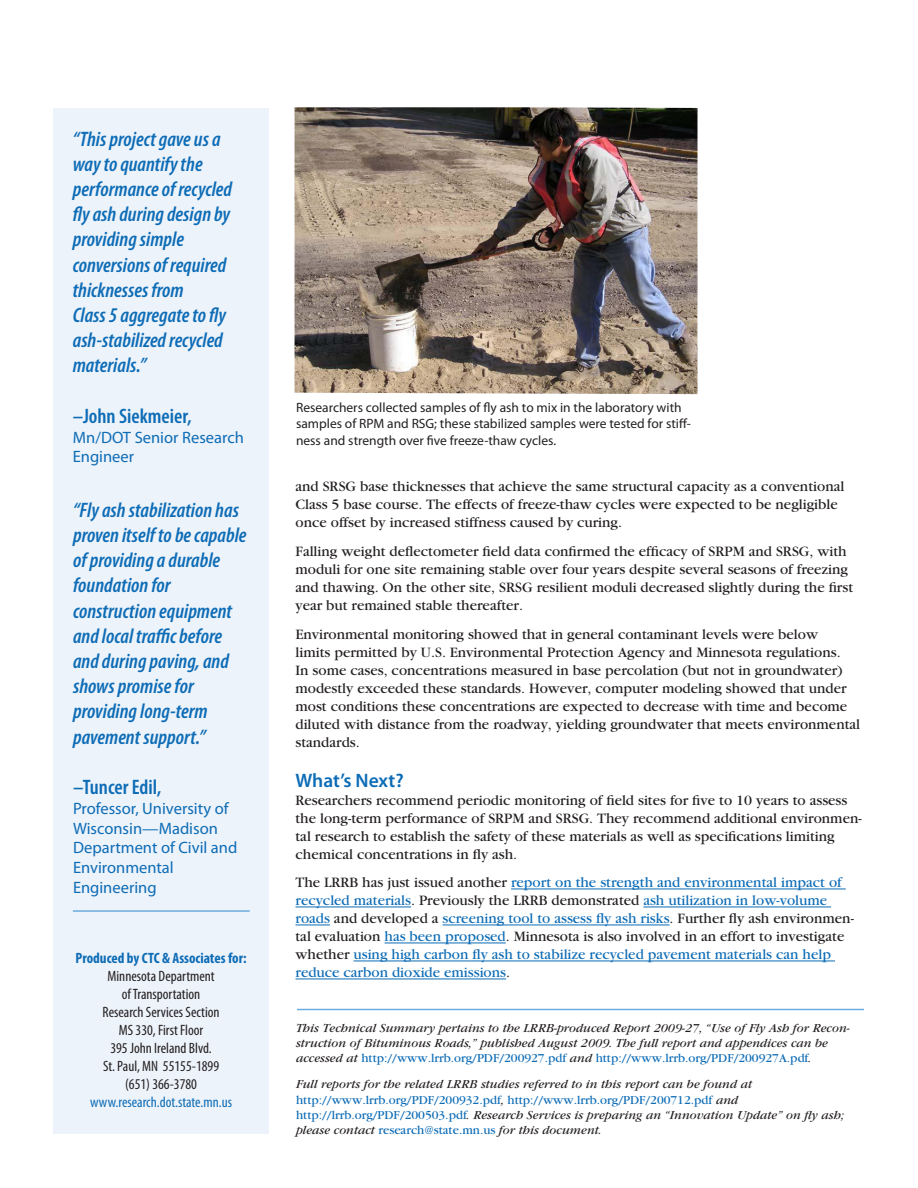
<style>
.page{position:relative;width:918px;height:1188px;background:#fff}
.page>*{position:absolute;margin:0;border:0;box-sizing:border-box;transform-origin:0 0}
.Quote_Blue_Ital{font:italic 600 condensed 21px/25.2px "Myriad Pro";color:#0d6cb6}
.Quote_Name_Credit{font:600 condensed 21px "Myriad Pro";color:#0d6cb6}
.Subhead{font:600 19.5px "Myriad Pro";letter-spacing:-.005em;color:#0d6cb6}
.Quote_Credit_Title{font:16.5px/19.8px "Myriad Pro";color:#0d6cb6}
.Body_Copy{font:15px/18px "Garamond";color:#231f20}
.Body_Copy-2{font:15px/18px "Garamond";color:#0d6cb6}
.Sidebar_contact_name{font:condensed 15px/18px "Myriad Pro";color:#231f20;text-align:center}
.Sidebar_contact_name-2{font:condensed 15px/18px "Myriad Pro";color:#0d6cb6;text-align:center}
.Sidebar_page_2_subhe{font:700 condensed 15px "Myriad Pro";color:#0d6cb6}
.Caption_Left_Justifi{font:13.5px/16.2px "Myriad Pro";color:#231f20}
.t1{font:italic 12.75px/15.3px "Garamond";color:#231f20}
.s1{color:#231f20}
.s2{font-style:normal;color:#0d6cb6}
</style>
<div class="page">
<div style="left:53px;top:108px;width:216px;height:1026px;background:#edf3fa"></div>
<hr style="left:511px;top:889px;width:335px;height:1px;background:#0d6cb6">
<hr style="left:296px;top:907px;width:115px;height:1px;background:#0d6cb6">
<hr style="left:643px;top:907px;width:188px;height:1px;background:#0d6cb6">
<hr style="left:296px;top:925px;width:34px;height:1px;background:#0d6cb6">
<hr style="left:443px;top:925px;width:227px;height:1px;background:#0d6cb6">
<hr style="left:385px;top:943px;width:121px;height:1px;background:#0d6cb6">
<hr style="left:354px;top:961px;width:481px;height:1px;background:#0d6cb6">
<hr style="left:296px;top:979px;width:210px;height:1px;background:#0d6cb6">
<hr style="left:297px;top:1009px;width:567px;height:1px;background:#6caddf">
<img style="left:295px;top:107px;width:403px;height:287px">
<hr style="left:73px;top:910px;width:177px;height:2px;background:#6caddf">
<p class="Quote_Blue_Ital" style="left:73px;top:126px;width:161px">“This project gave us a way to quantify the performance of recycled fly ash during design by providing simple conversions of required thicknesses from<br>Class 5 aggregate to fly ash-stabilized recycled materials.”</p>
<p class="Quote_Name_Credit" style="left:73px;top:403px;width:120px">–John Siekmeier,</p>
<p class="Quote_Credit_Title" style="left:73px;top:427px;width:173px">Mn/DOT Senior Research<br>Engineer</p>
<p class="Quote_Blue_Ital" style="left:73px;top:497px;width:175px">“Fly ash stabilization has proven itself to be capable of providing a durable foundation for construction equipment and local traffic before and during paving, and shows promise for providing long-term pavement support.”</p>
<p class="Quote_Name_Credit" style="left:73px;top:774px;width:90px">–Tuncer Edil,</p>
<p class="Quote_Credit_Title" style="left:73px;top:798px;width:166px">Professor, University of<br>Wisconsin—Madison<br>Department of Civil and<br>Environmental<br>Engineering</p>
<p class="Sidebar_page_2_subhe" style="left:76px;top:948px;width:173px">Produced by CTC &amp; Associates for:</p>
<p class="Sidebar_contact_name" style="left:103px;top:967px;width:119px">Minnesota Department of Transportation<br>Research Services Section<br>MS 330, First Floor<br>395 John Ireland Blvd.<br>St. Paul, MN 55155-1899</p>
<p class="Sidebar_contact_name-2" style="left:90px;top:1075px;width:143px"><span class="s1">(651) 366-3780 </span>www.research.dot.state.mn.us</p>
<p class="Caption_Left_Justifi" style="left:296px;top:399px;width:397px">Researchers collected samples of fly ash to mix in the laboratory with samples of RPM and RSG; these stabilized samples were tested for stiff&shy;ness and strength over five freeze-thaw cycles.</p>
<p class="Body_Copy" style="left:296px;top:478px;width:550px">and SRSG base thicknesses that achieve the same structural capacity as a conventional<br>Class 5 base course. The effects of freeze-thaw cycles were expected to be negligible once offset by increased stiffness caused by curing.</p>
<p class="Body_Copy" style="left:296px;top:543px;width:559px">Falling weight deflectometer field data confirmed the efficacy of SRPM and SRSG, with moduli for one site remaining stable over four years despite several seasons of freezing and thawing. On the other site, SRSG resilient moduli decreased slightly during the first year but remained stable thereafter.</p>
<p class="Body_Copy" style="left:296px;top:626px;width:566px">Environmental monitoring showed that in general contaminant levels were below<br>limits permitted by U.S. Environmental Protection Agency and Minnesota regulations.<br>In some cases, concentrations measured in base percolation (but not in groundwater) modestly exceeded these standards. However, computer modeling showed that under most conditions these concentrations are expected to decrease with time and become diluted with distance from the roadway, yielding groundwater that meets environmental standards.</p>
<p class="Subhead" style="left:296px;top:768px;width:110px">What’s Next?</p>
<p class="Body_Copy" style="left:296px;top:791px;width:568px">Researchers recommend periodic monitoring of field sites for five to 10 years to assess the long-term performance of SRPM and SRSG. They recommend additional environmen&shy;tal research to establish the safety of these materials as well as specifications limiting chemical concentrations in fly ash.</p>
<p class="Body_Copy-2" style="left:296px;top:874px;width:560px"><span class="s1">The LRRB has just issued another</span> report on the strength and environmental impact of recycled materials<span class="s1">. Previously the LRRB demonstrated</span> ash utilization in low-volume roads <span class="s1">and developed a</span> screening tool to assess fly ash risks<span class="s1">. Further fly ash environmen&shy;tal evaluation</span> has been proposed<span class="s1">. Minnesota is also involved in an effort to investigate whether</span> using high carbon fly ash to stabilize recycled pavement materials can help reduce carbon dioxide emissions<span class="s1">.</span></p>
<p class="t1" style="left:296px;top:1020px;width:555px">This Technical Summary pertains to the LRRB-produced Report 2009-27, “Use of Fly Ash for Recon&shy;struction of Bituminous Roads,” published August 2009. The full report and appendices can be accessed at <span class="s2">http://www.lrrb.org/PDF/200927.pdf</span> and <span class="s2">http://www.lrrb.org/PDF/200927A.pdf</span>.</p>
<p class="t1" style="left:296px;top:1077px;width:549px">Full reports for the related LRRB studies referred to in this report can be found at <span class="s2">http://www.lrrb.org/PDF/200932.pdf</span>, <span class="s2">http://www.lrrb.org/PDF/200712.pdf</span> and <span class="s2">http://lrrb.org/PDF/200503.pdf</span>. Research Services is preparing an “Innovation Update” on fly ash; please contact <span class="s2">research@state.mn.us</span> for this document.</p>
</div>
